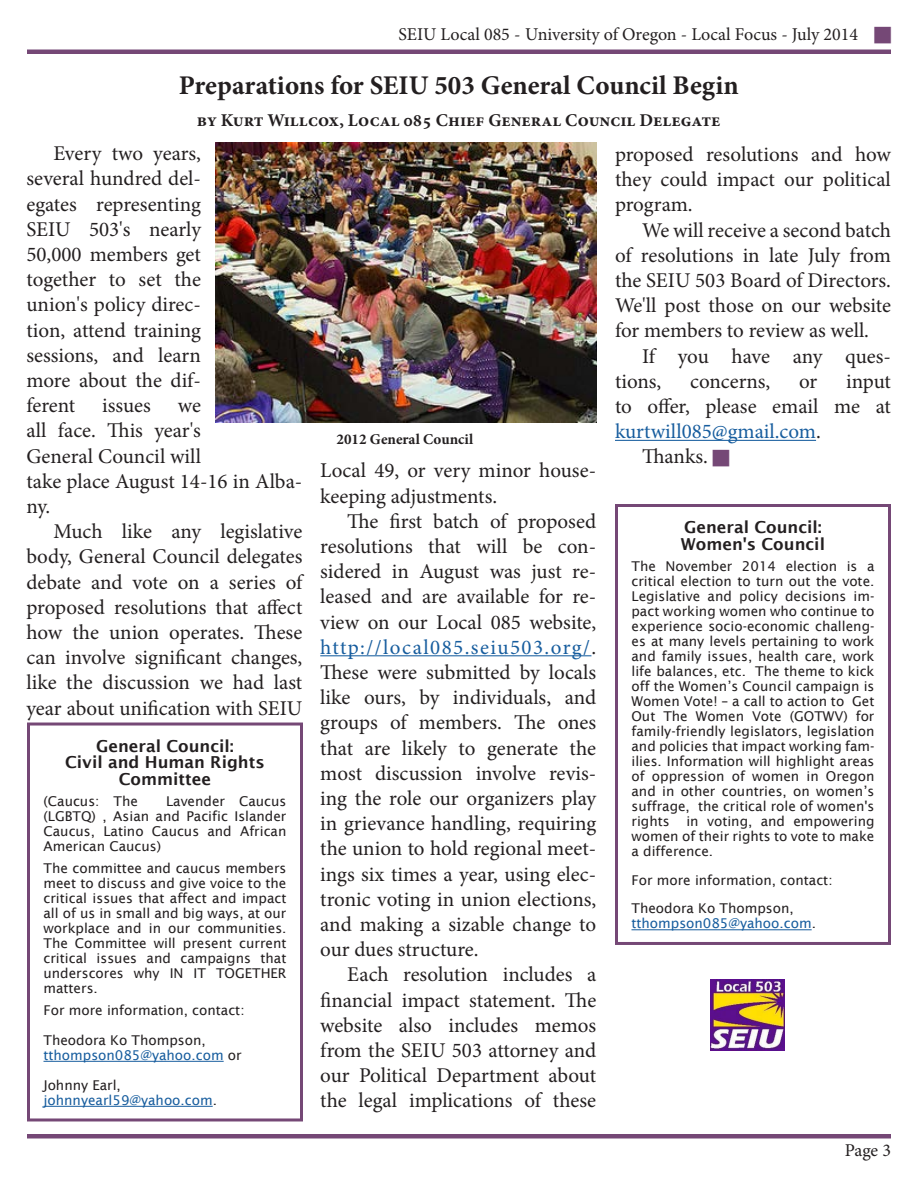
<style>
.page{position:relative;width:918px;height:1188px;background:#fff}
.page>*{position:absolute;margin:0;border:0;box-sizing:border-box;transform-origin:0 0}
._1st_Page_-_1st_Head{font:700 27px "Minion Pro";letter-spacing:.005em;color:#231f20}
._1st_Page_-_Paragrap{font:21px/25.2px "Minion Pro";color:#231f20;text-align:justify}
.t1{font:18px "Minion Pro";color:#231f20}
.Byline{font:700 18px "Minion Pro";color:#231f20}
._1st_Page_-_2nd_Head{font:600 16.5px/16.5px "Lucida Sans";color:#231f20;text-align:center}
.Photo_Byline{font:700 15px "Minion Pro";letter-spacing:.005em;color:#231f20}
._2nd_Page_-_Story_Pa{font:13.5px/15px "Lucida Sans";color:#231f20;text-align:justify}
._2nd_Page_-_Story_Pa-2{font:13.5px/15px "Lucida Sans";color:#175d9e}
.s1{color:#175d9e}
.s2{color:#231f20}
</style>
<div class="page">
<hr style="left:27px;top:1134px;width:864px;height:4px;background:#754876">
<hr style="left:27px;top:50px;width:864px;height:4px;background:#754876">
<hr style="left:615px;top:440px;width:201px;height:1px;background:#175d9e">
<img style="left:711px;top:980px;width:74px;height:70px">
<hr style="left:320px;top:655px;width:271px;height:1px;background:#175d9e">
<hr style="left:44px;top:1061px;width:180px;height:1px;background:#175d9e">
<hr style="left:44px;top:1106px;width:169px;height:1px;background:#175d9e">
<div style="left:27px;top:723px;width:276px;height:398px;border:3px solid #754876"></div>
<hr style="left:632px;top:929px;width:180px;height:1px;background:#175d9e">
<div style="left:615px;top:504px;width:276px;height:441px;border:3px solid #754876"></div>
<img style="left:215px;top:143px;width:382px;height:280px">
<p class="t1" style="left:399px;top:22px;width:461px">SEIU Local 085 - University of Oregon - Local Focus - July 2014</p>
<p class="_1st_Page_-_1st_Head" style="left:179px;top:66px;width:561px">Preparations for SEIU 503 General Council Begin</p>
<p class="Byline" style="left:197px;top:108px;width:525px">by Kurt Willcox, Local 085 Chief General Council Delegate</p>
<p class="_1st_Page_-_Paragrap" style="left:26px;top:141px;width:176px;text-indent:27px">Every two years, several hundred del&shy;egates representing SEIU 503's nearly 50,000 members get together to set the union's policy direc&shy;tion, attend training sessions, and learn more about the dif&shy;ferent</p>
<p class="_1st_Page_-_Paragrap" style="left:615px;top:142px;width:278px">proposed resolutions and how they could impact our political program.</p>
<p class="_1st_Page_-_Paragrap" style="left:615px;top:217px;width:278px;text-indent:27px">We will receive a second batch of resolutions in late July from the SEIU 503 Board of Directors.<br>We'll post those on our website for members to review as well.</p>
<p class="_1st_Page_-_Paragrap" style="left:615px;top:343px;width:278px;text-indent:27px">If you have any ques&shy;tions,</p>
<p class="_1st_Page_-_Paragrap" style="left:615px;top:369px;width:278px;text-indent:231px">input to offer, please email me at <span class="s1">kurtwill085@gmail.com</span>.</p>
<p class="_1st_Page_-_Paragrap" style="left:642px;top:444px;width:67px">Thanks.</p>
<p class="_1st_Page_-_Paragrap" style="left:690px;top:369px;width:82px">concerns,</p>
<p class="_1st_Page_-_Paragrap" style="left:799px;top:369px;width:20px">or</p>
<p class="_1st_Page_-_Paragrap" style="left:102px;top:393px;width:50px">issues</p>
<p class="_1st_Page_-_Paragrap" style="left:26px;top:393px;width:278px;text-align:left;text-indent:151px">we<br>all face. This year's<br>General Council will<br>take place August 14-16 in Alba&shy;ny.</p>
<p class="_1st_Page_-_Paragrap" style="left:26px;top:519px;width:278px;text-indent:27px">Much like any legislative body, General Council delegates debate and vote on a series of proposed resolutions that affect how the union operates. These can involve significant changes, like the discussion we had last year about unification with SEIU</p>
<p class="Photo_Byline" style="left:337px;top:429px;width:138px">2012 General Council</p>
<p class="_1st_Page_-_Paragrap" style="left:320px;top:458px;width:278px">Local 49, or very minor house&shy;keeping adjustments.</p>
<p class="_1st_Page_-_Paragrap" style="left:320px;top:509px;width:278px;text-indent:27px">The first batch of proposed resolutions that will be con&shy;sidered in August was just re&shy;leased and are available for re&shy;view on our Local 085 website, <span class="s1">http://local085.seiu503.org/</span>.<br>These were submitted by locals like ours, by individuals, and groups of members. The ones that are likely to generate the most discussion involve revis&shy;ing the role our organizers play in grievance handling, requiring the union to hold regional meet&shy;ings six times a year, using elec&shy;tronic voting in union elections, and making a sizable change to our dues structure.</p>
<p class="_1st_Page_-_Paragrap" style="left:320px;top:962px;width:278px;text-indent:27px">Each resolution includes a financial impact statement. The website also includes memos from the SEIU 503 attorney and our Political Department about the legal implications of these</p>
<p class="_1st_Page_-_2nd_Head" style="left:681px;top:519px;width:146px;text-align:left">General Council:<br>Women's Council</p>
<p class="_2nd_Page_-_Story_Pa" style="left:632px;top:559px;width:245px">The November 2014 election is a critical election to turn out the vote.<br>Legislative and policy decisions im&shy;pact working women who continue to experience socio-economic challeng&shy;es at many levels pertaining to work and family issues, health care, work life balances, etc. The theme to kick off the Women’s Council campaign is Women Vote! – a call to action to Get Out The Women Vote (GOTWV) for family-friendly legislators, legislation and policies that impact working fam&shy;ilies. Information will highlight areas of oppression of women in Oregon and in other countries, on women’s suffrage, the critical role of women's rights in voting, and empowering women of their rights to vote to make a difference.</p>
<p class="_2nd_Page_-_Story_Pa" style="left:632px;top:873px;width:203px">For more information, contact:</p>
<p class="_2nd_Page_-_Story_Pa-2" style="left:632px;top:901px;width:186px"><span class="s2">Theodora Ko Thompson, </span>tthompson085@yahoo.com<span class="s2">.</span></p>
<p class="_1st_Page_-_2nd_Head" style="left:65px;top:738px;width:201px">General Council:<br>Civil and Human Rights<br>Committee</p>
<p class="_2nd_Page_-_Story_Pa" style="left:44px;top:794px;width:96px">(Caucus: The</p>
<p class="_2nd_Page_-_Story_Pa" style="left:44px;top:794px;width:244px;text-indent:123px">Lavender Caucus (LGBTQ) , Asian and Pacific Islander Caucus, Latino Caucus and African American Caucus)</p>
<p class="_2nd_Page_-_Story_Pa" style="left:44px;top:861px;width:245px">The committee and caucus members meet to discuss and give voice to the critical issues that affect and impact all of us in small and big ways, at our workplace and in our communities.<br>The Committee will present current critical issues and campaigns that underscores why IN IT TOGETHER matters.</p>
<p class="_2nd_Page_-_Story_Pa" style="left:44px;top:1003px;width:203px">For more information, contact:</p>
<p class="_2nd_Page_-_Story_Pa-2" style="left:44px;top:1033px;width:200px"><span class="s2">Theodora Ko Thompson, </span>tthompson085@yahoo.com <span class="s2">or</span></p>
<p class="_2nd_Page_-_Story_Pa-2" style="left:44px;top:1078px;width:175px"><span class="s2">Johnny Earl, </span>johnnyearl59@yahoo.com<span class="s2">.</span></p>
<p class="t1" style="left:845px;top:1138px;width:48px">Page 3</p>
</div>
